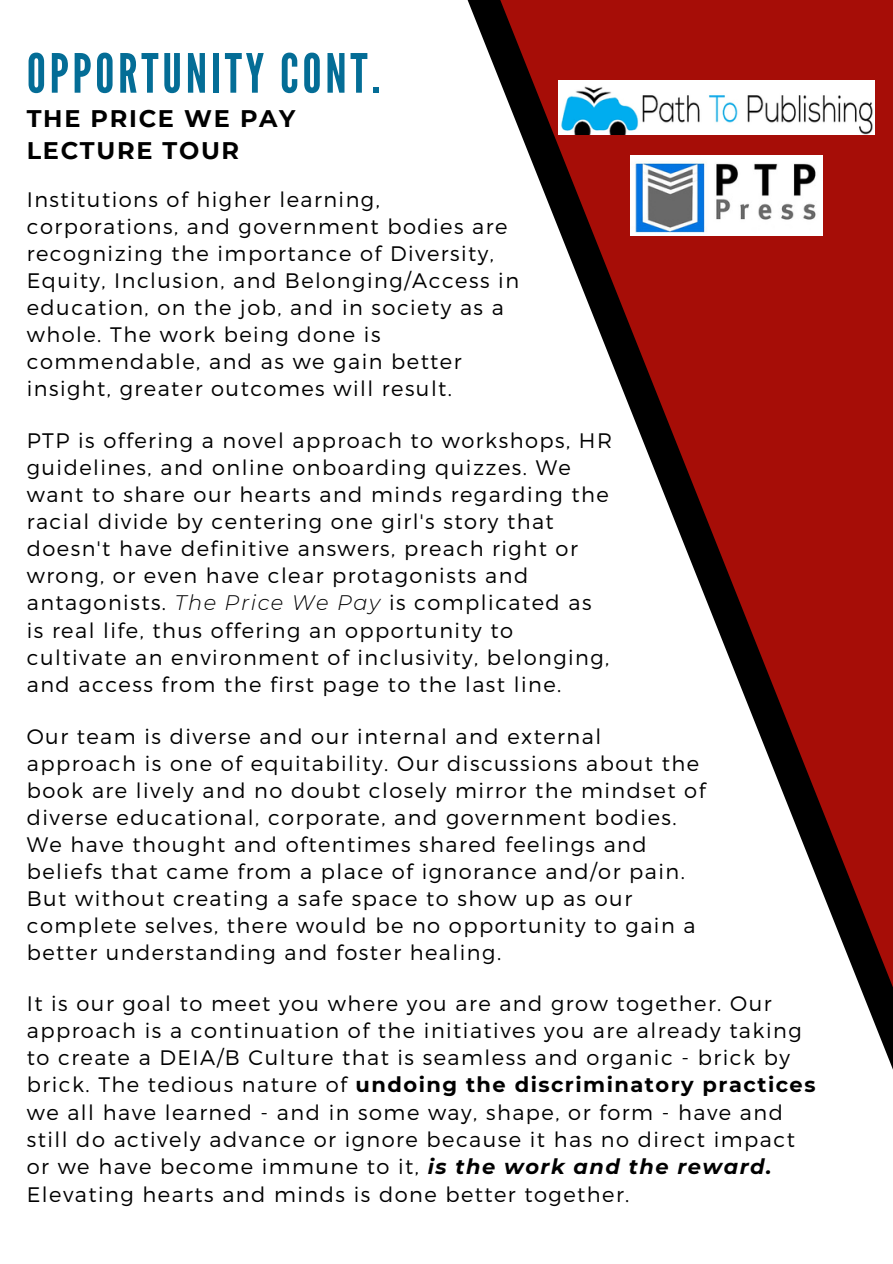
<style>
.page{position:relative;width:893px;height:1264px;background:#fff}
.page>*{position:absolute;margin:0;border:0;box-sizing:border-box;transform-origin:0 0}
.t1{font:54px "League Gothic";letter-spacing:.07em;color:#046d96}
.t2{font:700 24px/31.5px "Montserrat";letter-spacing:.07em;color:#000}
.t3{font:300 21px/27px "Montserrat";letter-spacing:.07em;color:#000}
.s1{font-style:italic}
.s2{font-weight:700}
.s3{font-weight:700;font-style:italic}
</style>
<div class="page">
<svg style="left:467px;top:0;width:425px;height:1067px"></svg>
<img style="left:558px;top:81px;width:316px;height:54px">
<img style="left:631px;top:156px;width:191px;height:79px">
<h1 class="t1" style="left:27px;top:42px;width:354px">OPPORTUNITY CONT.</h1>
<p class="t2" style="left:27px;top:103px;width:270px">THE PRICE WE PAY<br>LECTURE TOUR</p>
<p class="t3" style="left:27px;top:185px;width:494px">Institutions of higher learning, corporations, and government bodies are recognizing the importance of Diversity, Equity, Inclusion, and Belonging/Access in education, on the job, and in society as a whole. The work being done is commendable, and as we gain better insight, greater outcomes will result.</p>
<p class="t3" style="left:27px;top:426px;width:587px">PTP is offering a novel approach to workshops, HR guidelines, and online onboarding quizzes. We want to share our hearts and minds regarding the racial divide by centering one girl's story that doesn't have definitive answers, preach right or wrong, or even have clear protagonists and antagonists. <span class="s1">The Price We Pay</span> is complicated as is real life, thus offering an opportunity to cultivate an environment of inclusivity, belonging, and access from the first page to the last line.</p>
<p class="t3" style="left:27px;top:721px;width:680px">Our team is diverse and our internal and external approach is one of equitability. Our discussions about the book are lively and no doubt closely mirror the mindset of diverse educational, corporate, and government bodies.<br>We have thought and oftentimes shared feelings and beliefs that came from a place of ignorance and/or pain.<br>But without creating a safe space to show up as our complete selves, there would be no opportunity to gain a better understanding and foster healing.</p>
<p class="t3" style="left:27px;top:989px;width:790px">It is our goal to meet you where you are and grow together. Our approach is a continuation of the initiatives you are already taking to create a DEIA/B Culture that is seamless and organic - brick by brick. The tedious nature of <span class="s2">undoing the discriminatory practices </span>we all have learned - and in some way, shape, or form - have and still do actively advance or ignore because it has no direct impact or we have become immune to it, <span class="s3">is the work and the reward.<br></span>Elevating hearts and minds is done better together.</p>
</div>
